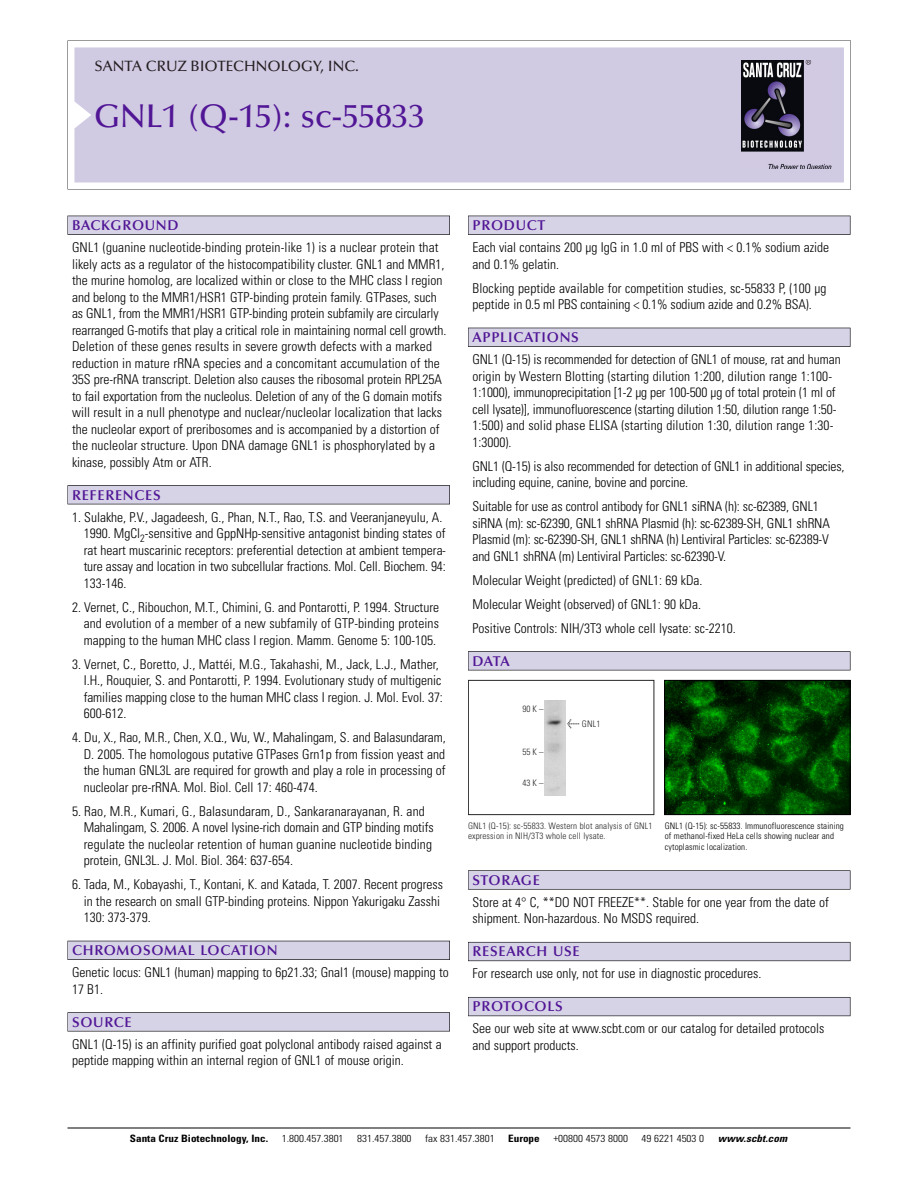
<style>
.page{position:relative;width:918px;height:1188px;background:#fff}
.page>*{position:absolute;margin:0;border:0;box-sizing:border-box;transform-origin:0 0}
.t1{font:500 33px "Optima";color:#511695}
.t2{font:500 15px "Optima";color:#231f20}
.t3{font:600 14.25px "Optima";letter-spacing:.05em;color:#511695}
.t4{font:300 condensed 13.5px/16.5px "Univers";color:#000}
.t5{font:300 condensed 10.2px "Univers";color:#000;scale:1.1 1}
.t6{font:700 condensed 10.2px "Univers";color:#000;scale:1.1 1}
.t7{font:italic 700 condensed 10.2px "Univers";letter-spacing:.005em;color:#000;scale:1.1 1}
.t8{font:300 condensed 9px/10.5px "Univers";letter-spacing:.015em;color:#000}
.t9{font:9px/10.5px "Univers Condensed Light+KPGIHW";letter-spacing:.015em;color:#272627}
.s1{font-family:"Meta Plus Book Roman+JOGRDO";font-size:10.5px}
</style>
<div class="page">
<svg style="left:68px;top:40px;width:783px;height:149px"></svg>
<div style="left:74px;top:47px;width:770px;height:135px;background:#d1cae3"></div>
<img style="left:741px;top:60px;width:90px;height:108px">
<div style="left:68px;top:216px;width:382px;height:19px;background:#525155"></div>
<div style="left:68px;top:216px;width:381px;height:18px;background:#d7d3e7"></div>
<div style="left:68px;top:485px;width:382px;height:19px;background:#525155"></div>
<div style="left:68px;top:486px;width:381px;height:18px;background:#d7d3e7"></div>
<div style="left:68px;top:941px;width:382px;height:19px;background:#525158"></div>
<div style="left:68px;top:941px;width:381px;height:18px;background:#d7d3e7"></div>
<div style="left:68px;top:1012px;width:382px;height:19px;background:#575759"></div>
<div style="left:68px;top:1013px;width:381px;height:18px;background:#d7d3e7"></div>
<div style="left:468px;top:216px;width:382px;height:19px;background:#525155"></div>
<div style="left:468px;top:216px;width:382px;height:18px;background:#d7d3e7"></div>
<div style="left:468px;top:328px;width:382px;height:19px;background:#515055"></div>
<div style="left:468px;top:328px;width:382px;height:18px;background:#d7d3e7"></div>
<div style="left:468px;top:651px;width:382px;height:19px;background:#545357"></div>
<div style="left:468px;top:652px;width:382px;height:18px;background:#d7d3e7"></div>
<div style="left:468px;top:870px;width:382px;height:20px;background:#666667"></div>
<div style="left:468px;top:871px;width:382px;height:18px;background:#d7d3e7"></div>
<div style="left:468px;top:942px;width:382px;height:19px;background:#66646d"></div>
<div style="left:468px;top:943px;width:382px;height:18px;background:#d7d3e7"></div>
<div style="left:468px;top:997px;width:382px;height:19px;background:#5b5961"></div>
<div style="left:468px;top:998px;width:382px;height:18px;background:#d7d3e7"></div>
<hr style="left:68px;top:1128px;width:782px;height:1px;background:#000">
<img style="left:666px;top:682px;width:182px;height:131px">
<div style="left:664px;top:680px;width:186px;height:135px;border:1px solid #000"></div>
<div style="left:468px;top:680px;width:186px;height:135px;border:1px solid #272627"></div>
<img style="left:545px;top:700px;width:20px;height:95px">
<p class="t2" style="left:94px;top:61px;width:266px">SANTA CRUZ BIOTECHNOLOGY, INC.</p>
<h1 class="t1" style="left:94px;top:103px;width:332px">GNL1 (Q-15): sc-55833</h1>
<p class="t3" style="left:72px;top:219px;width:108px">BACKGROUND</p>
<p class="t4" style="left:72px;top:240px;width:376px">GNL1 (guanine nucleotide-binding protein-like 1) is a nuclear protein that likely acts as a regulator of the histocompatibility cluster. GNL1 and MMR1, the murine homolog, are localized within or close to the MHC class I region and belong to the MMR1/HSR1 GTP-binding protein family. GTPases, such as GNL1, from the MMR1/HSR1 GTP-binding protein subfamily are circularly rearranged G-motifs that play a critical role in maintaining normal cell growth.<br>Deletion of these genes results in severe growth defects with a marked reduction in mature rRNA species and a concomitant accumulation of the 35S pre-rRNA transcript. Deletion also causes the ribosomal protein RPL25A to fail exportation from the nucleolus. Deletion of any of the G domain motifs will result in a null phenotype and nuclear/nucleolar localization that lacks the nucleolar export of preribosomes and is accompanied by a distortion of the nucleolar structure. Upon DNA damage GNL1 is phosphorylated by a kinase, possibly Atm or ATR.</p>
<p class="t3" style="left:72px;top:489px;width:90px">REFERENCES</p>
<p class="t4" style="left:84px;top:510px;width:364px;text-indent:-12px">1. Sulakhe, P.V., Jagadeesh, G., Phan, N.T., Rao, T.S. and Veeranjaneyulu, A.<br>1990. MgCl<sub>2</sub>-sensitive and GppNHp-sensitive antagonist binding states of rat heart muscarinic receptors: preferential detection at ambient tempera&shy;ture assay and location in two subcellular fractions. Mol. Cell. Biochem. 94:<br>133-146.</p>
<p class="t4" style="left:84px;top:600px;width:357px;text-align:justify;text-indent:-12px">2. Vernet, C., Ribouchon, M.T., Chimini, G. and Pontarotti, P. 1994. Structure and evolution of a member of a new subfamily of GTP-binding proteins mapping to the human MHC class I region. Mamm. Genome 5: 100-105.</p>
<p class="t4" style="left:84px;top:657px;width:361px;text-indent:-12px">3. Vernet, C., Boretto, J., Mattéi, M.G., Takahashi, M., Jack, L.J., Mather, I.H., Rouquier, S. and Pontarotti, P. 1994. Evolutionary study of multigenic families mapping close to the human MHC class I region. J. Mol. Evol. 37:<br>600-612.</p>
<p class="t4" style="left:84px;top:730px;width:364px;text-align:justify;text-indent:-12px">4. Du, X., Rao, M.R., Chen, X.Q., Wu, W., Mahalingam, S. and Balasundaram, D. 2005. The homologous putative GTPases Grn1p from fission yeast and the human GNL3L are required for growth and play a role in processing of nucleolar pre-rRNA. Mol. Biol. Cell 17: 460-474.</p>
<p class="t4" style="left:84px;top:804px;width:351px;text-indent:-12px">5. Rao, M.R., Kumari, G., Balasundaram, D., Sankaranarayanan, R. and Mahalingam, S. 2006. A novel lysine-rich domain and GTP binding motifs regulate the nucleolar retention of human guanine nucleotide binding protein, GNL3L. J. Mol. Biol. 364: 637-654.</p>
<p class="t4" style="left:84px;top:877px;width:361px;text-indent:-12px">6. Tada, M., Kobayashi, T., Kontani, K. and Katada, T. 2007. Recent progress in the research on small GTP-binding proteins. Nippon Yakurigaku Zasshi<br>130: 373-379.</p>
<p class="t3" style="left:72px;top:945px;width:207px">CHROMOSOMAL LOCATION</p>
<p class="t4" style="left:72px;top:965px;width:378px">Genetic locus: GNL1 (human) mapping to 6p21.33; Gnal1 (mouse) mapping to<br>17 B1.</p>
<p class="t3" style="left:72px;top:1016px;width:61px">SOURCE</p>
<p class="t4" style="left:72px;top:1037px;width:371px">GNL1 (Q-15) is an affinity purified goat polyclonal antibody raised against a peptide mapping within an internal region of GNL1 of mouse origin.</p>
<p class="t3" style="left:473px;top:219px;width:74px">PRODUCT</p>
<p class="t4" style="left:473px;top:240px;width:358px">Each vial contains 200 µg IgG in 1.0 ml of PBS with &lt; 0.1% sodium azide and 0.1% gelatin.</p>
<p class="t4" style="left:473px;top:281px;width:356px">Blocking peptide available for competition studies, sc-55833 P, (100 µg peptide in 0.5 ml PBS containing &lt; 0.1% sodium azide and 0.2% BSA).</p>
<p class="t3" style="left:473px;top:332px;width:108px">APPLICATIONS</p>
<p class="t4" style="left:473px;top:352px;width:370px">GNL1 (Q-15) is recommended for detection of GNL1 of mouse, rat and human origin by Western Blotting (starting dilution 1:200, dilution range 1:100- 1:1000), immunoprecipitation [1-2 µg per 100-500 µg of total protein (1 ml of cell lysate)], immunofluorescence (starting dilution 1:50, dilution range 1:50- 1:500) and solid phase ELISA (starting dilution 1:30, dilution range 1:30- 1:3000).</p>
<p class="t4" style="left:473px;top:459px;width:373px">GNL1 (Q-15) is also recommended for detection of GNL1 in additional species, including equine, canine, bovine and porcine.</p>
<p class="t4" style="left:473px;top:499px;width:359px">Suitable for use as control antibody for GNL1 siRNA (h): sc-62389, GNL1 siRNA (m): sc-62390, GNL1 shRNA Plasmid (h): sc-62389-SH, GNL1 shRNA Plasmid (m): sc-62390-SH, GNL1 shRNA (h) Lentiviral Particles: sc-62389-V and GNL1 shRNA (m) Lentiviral Particles: sc-62390-V.</p>
<p class="t4" style="left:473px;top:569px;width:265px;line-height:24px">Molecular Weight (predicted) of GNL1: 69 kDa.<br>Molecular Weight (observed) of GNL1: 90 kDa.<br>Positive Controls: NIH/3T3 whole cell lysate: sc-2210.</p>
<p class="t3" style="left:473px;top:655px;width:39px">DATA</p>
<p class="t9" style="left:523px;top:704px;width:22px">90K–</p>
<p class="t9" style="left:523px;top:747px;width:22px">55K–</p>
<p class="t9" style="left:523px;top:779px;width:22px">43K–</p>
<p class="t9" style="left:567px;top:719px;width:35px"><span class="s1">&lt;</span> GNL1</p>
<p class="t9" style="left:468px;top:821px;width:186px">GNL1 (Q-15): sc-55833. Western blot analysis of GNL1 expression in NIH/3T3 whole cell lysate.</p>
<p class="t8" style="left:665px;top:821px;width:181px">GNL1 (Q-15): sc-55833. Immunofluorescence staining of methanol-fixed HeLa cells showing nuclear and cytoplasmic localization.</p>
<p class="t3" style="left:473px;top:874px;width:69px">STORAGE</p>
<p class="t4" style="left:473px;top:895px;width:358px">Store at 4° C, **DO NOT FREEZE**. Stable for one year from the date of shipment. Non-hazardous. No MSDS required.</p>
<p class="t3" style="left:473px;top:946px;width:109px">RESEARCH USE</p>
<p class="t4" style="left:473px;top:967px;width:290px">For research use only, not for use in diagnostic procedures.</p>
<p class="t3" style="left:473px;top:1001px;width:92px">PROTOCOLS</p>
<p class="t4" style="left:473px;top:1022px;width:353px">See our web site at www.scbt.com or our catalog for detailed protocols and support products.</p>
<p class="t6" style="left:130px;top:1135px;width:127px">Santa Cruz Biotechnology, Inc.</p>
<p class="t5" style="left:282px;top:1135px;width:58px">1.800.457.3801</p>
<p class="t5" style="left:357px;top:1135px;width:51px">831.457.3800</p>
<p class="t5" style="left:425px;top:1135px;width:65px">fax 831.457.3801</p>
<p class="t6" style="left:508px;top:1135px;width:30px">Europe</p>
<p class="t5" style="left:553px;top:1135px;width:69px">+00800 4573 8000</p>
<p class="t5" style="left:642px;top:1135px;width:58px">49 6221 4503 0</p>
<p class="t7" style="left:718px;top:1135px;width:64px">www.scbt.com</p>
</div>
